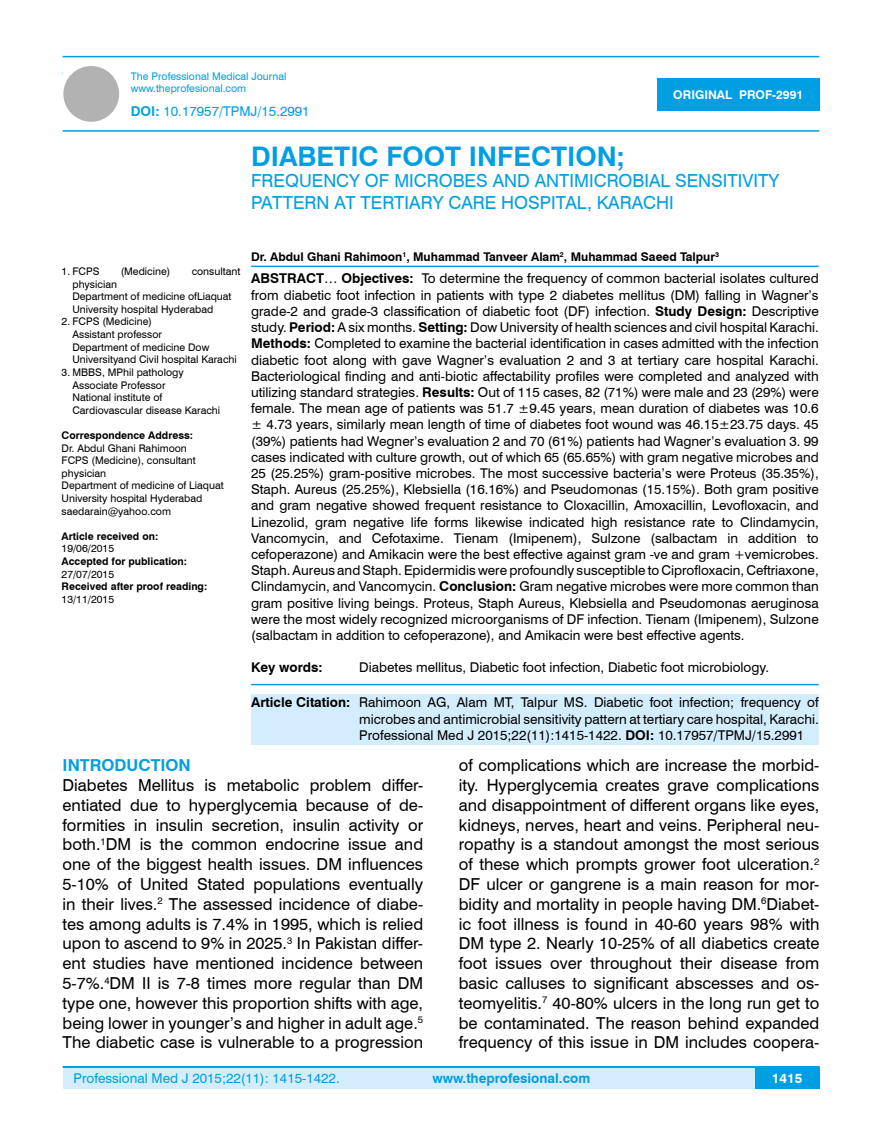
<style>
.page{position:relative;width:882px;height:1145px;background:#fff}
.page>*{position:absolute;margin:0;border:0;box-sizing:border-box;transform-origin:0 0}
.t1{font:700 27px "Swiss 721 BT";color:#009fe3}
.t2{font:18px/21.6px "Swiss 721 BT";color:#009fe3}
.t3{font:16.5px/19.8px "Swiss 721 BT";color:#000;text-align:justify}
.t4{font:700 16.5px "Swiss 721 BT";color:#009fe3}
.t5{font:13.5px/16.2px "Swiss 721 BT";color:#000;text-align:justify}
.t6{font:13.5px "Swiss 721 BT";color:#009fe3}
.t7{font:700 13.5px "Swiss 721 BT";color:#009fe3}
.t8{font:700 13.5px "Swiss 721 BT";color:#000}
.t9{font:700 13.5px "Swiss 721 BT";color:#fff}
.t10{font:700 12px "Swiss 721 BT";color:#000}
.t11{font:700 12px "Swiss 721 BT";color:#fff}
.t12{font:10.5px/12.6px "Swiss 721 BT";color:#000}
.t13{font:700 10.5px "Swiss 721 BT";color:#000}
.t14{font:10.5px/12.6px "Swiss 721 BT";color:#009fe3}
.s1{font-weight:700}
</style>
<div class="page">
<div style="left:63px;top:1067px;width:756px;height:21px;background:#d4edfc"></div>
<hr style="left:63px;top:1066px;width:756px;height:2px;background:#009fe3">
<div style="left:754px;top:1068px;width:65px;height:20px;background:#009fe3"></div>
<hr style="left:63px;top:56px;width:756px;height:1px;background:#009fe3">
<hr style="left:63px;top:130px;width:756px;height:2px;background:#009fe3">
<div style="left:63px;top:66px;width:56px;height:56px;background:#b3b2b2;border-radius:50%"></div>
<div style="left:657px;top:78px;width:162px;height:33px;background:#009fe3"></div>
<hr style="left:251px;top:265px;width:567px;height:2px;background:#009fe3">
<hr style="left:251px;top:684px;width:567px;height:1px;background:#009fe3">
<div style="left:251px;top:694px;width:567px;height:50px;background:#d4edfc"></div>
<p class="t14" style="left:131px;top:69px;width:157px">The Professional Medical Journal www.theprofesional.com</p>
<p class="t6" style="left:131px;top:102px;width:180px"><span class="s1">DOI:</span> 10.17957/TPMJ/15.2991</p>
<p class="t11" style="left:673px;top:87px;width:131px">ORIGINAL PROF-2991</p>
<h1 class="t1" style="left:251px;top:137px;width:375px">DIABETIC FOOT INFECTION;</h1>
<h2 class="t2" style="left:251px;top:169px;width:529px">FREQUENCY OF MICROBES AND ANTIMICROBIAL SENSITIVITY<br>PATTERN AT TERTIARY CARE HOSPITAL, KARACHI</h2>
<p class="t12" style="left:62px;top:265px;width:39px">1. FCPS</p>
<p class="t12" style="left:121px;top:265px;width:51px">(Medicine)</p>
<p class="t12" style="left:191px;top:265px;width:50px">consultant</p>
<p class="t12" style="left:72px;top:277px;width:160px">physician<br>Department of medicine ofLiaquat<br>University hospital Hyderabad</p>
<p class="t12" style="left:72px;top:315px;width:166px;text-indent:-11px">2. FCPS (Medicine)<br>Assistant professor<br>Department of medicine Dow<br>Universityand Civil hospital Karachi</p>
<p class="t12" style="left:72px;top:365px;width:149px;text-indent:-11px">3. MBBS, MPhil pathology<br>Associate Professor<br>National institute of<br>Cardiovascular disease Karachi</p>
<p class="t13" style="left:62px;top:428px;width:133px">Correspondence Address:</p>
<p class="t12" style="left:62px;top:441px;width:163px">Dr. Abdul Ghani Rahimoon<br>FCPS (Medicine), consultant physician<br>Department of medicine of Liaquat<br>University hospital Hyderabad saedarain@yahoo.com</p>
<p class="t13" style="left:62px;top:529px;width:98px">Article received on:</p>
<p class="t12" style="left:62px;top:542px;width:54px">19/06/2015</p>
<p class="t13" style="left:62px;top:554px;width:127px">Accepted for publication:</p>
<p class="t12" style="left:62px;top:567px;width:54px">27/07/2015</p>
<p class="t13" style="left:62px;top:579px;width:147px">Received after proof reading:</p>
<p class="t12" style="left:62px;top:592px;width:54px">13/11/2015</p>
<p class="t10" style="left:251px;top:248px;width:469px">Dr. Abdul Ghani Rahimoon<sup>1</sup>, Muhammad Tanveer Alam<sup>2</sup>, Muhammad Saeed Talpur<sup>3</sup></p>
<p class="t5" style="left:251px;top:270px;width:569px"><span class="s1">ABSTRACT</span>… <span class="s1">Objectives:</span> To determine the frequency of common bacterial isolates cultured from diabetic foot infection in patients with type 2 diabetes mellitus (DM) falling in Wagner’s grade-2 and grade-3 classification of diabetic foot (DF) infection. <span class="s1">Study Design:</span> Descriptive study. <span class="s1">Period:</span> A six months. <span class="s1">Setting:</span> Dow University of health sciences and civil hospital Karachi.<br><span class="s1">Methods:</span> Completed to examine the bacterial identification in cases admitted with the infection diabetic foot along with gave Wagner’s evaluation 2 and 3 at tertiary care hospital Karachi.<br>Bacteriological finding and anti-biotic affectability profiles were completed and analyzed with utilizing standard strategies. <span class="s1">Results:</span> Out of 115 cases, 82 (71%) were male and 23 (29%) were female. The mean age of patients was 51.7 ±9.45 years, mean duration of diabetes was 10.6 ± 4.73 years, similarly mean length of time of diabetes foot wound was 46.15±23.75 days. 45 (39%) patients had Wegner’s evaluation 2 and 70 (61%) patients had Wagner’s evaluation 3. 99 cases indicated with culture growth, out of which 65 (65.65%) with gram negative microbes and 25 (25.25%) gram-positive microbes. The most successive bacteria’s were Proteus (35.35%), Staph. Aureus (25.25%), Klebsiella (16.16%) and Pseudomonas (15.15%). Both gram positive and gram negative showed frequent resistance to Cloxacillin, Amoxacillin, Levofloxacin, and Linezolid, gram negative life forms likewise indicated high resistance rate to Clindamycin, Vancomycin, and Cefotaxime. Tienam (Imipenem), Sulzone (salbactam in addition to cefoperazone) and Amikacin were the best effective against gram -ve and gram +vemicrobes.<br>Staph. Aureus and Staph. Epidermidis were profoundly susceptible to Ciprofloxacin, Ceftriaxone, Clindamycin, and Vancomycin. <span class="s1">Conclusion:</span> Gram negative microbes were more common than gram positive living beings. Proteus, Staph Aureus, Klebsiella and Pseudomonas aeruginosa were the most widely recognized microorganisms of DF infection. Tienam (Imipenem), Sulzone (salbactam in addition to cefoperazone), and Amikacin were best effective agents.</p>
<p class="t8" style="left:251px;top:658px;width:73px">Key words:</p>
<p class="t5" style="left:359px;top:659px;width:411px">Diabetes mellitus, Diabetic foot infection, Diabetic foot microbiology.</p>
<p class="t5" style="left:359px;top:694px;width:461px;text-indent:-108px"><span class="s1">Article Citation:</span> Rahimoon AG, Alam MT, Talpur MS. Diabetic foot infection; frequency of microbes and antimicrobial sensitivity pattern at tertiary care hospital, Karachi.<br>Professional Med J 2015;22(11):1415-1422. <span class="s1">DOI:</span> 10.17957/TPMJ/15.2991</p>
<p class="t4" style="left:63px;top:754px;width:130px">INTRODUCTION</p>
<p class="t3" style="left:63px;top:774px;width:362px">Diabetes Mellitus is metabolic problem differ&shy;entiated due to hyperglycemia because of de&shy;formities in insulin secretion, insulin activity or both.<sup>1</sup>DM is the common endocrine issue and one of the biggest health issues. DM influences 5-10% of United Stated populations eventually in their lives.<sup>2</sup> The assessed incidence of diabe&shy;tes among adults is 7.4% in 1995, which is relied upon to ascend to 9% in 2025.<sup>3</sup> In Pakistan differ&shy;ent studies have mentioned incidence between 5-7%.<sup>4</sup>DM II is 7-8 times more regular than DM type one, however this proportion shifts with age, being lower in younger’s and higher in adult age.<sup>5<br></sup>The diabetic case is vulnerable to a progression</p>
<p class="t3" style="left:458px;top:754px;width:362px">of complications which are increase the morbid&shy;ity. Hyperglycemia creates grave complications and disappointment of different organs like eyes, kidneys, nerves, heart and veins. Peripheral neu&shy;ropathy is a standout amongst the most serious of these which prompts grower foot ulceration.<sup>2<br></sup>DF ulcer or gangrene is a main reason for mor&shy;bidity and mortality in people having DM.<sup>6</sup>Diabet&shy;ic foot illness is found in 40-60 years 98% with DM type 2. Nearly 10-25% of all diabetics create foot issues over throughout their disease from basic calluses to significant abscesses and os&shy;teomyelitis.<sup>7</sup> 40-80% ulcers in the long run get to be contaminated. The reason behind expanded frequency of this issue in DM includes coopera-</p>
<p class="t6" style="left:74px;top:1069px;width:267px">Professional Med J 2015;22(11): 1415-1422.</p>
<p class="t7" style="left:432px;top:1069px;width:159px">www.theprofesional.com</p>
<p class="t9" style="left:771px;top:1069px;width:32px">1415</p>
</div>
